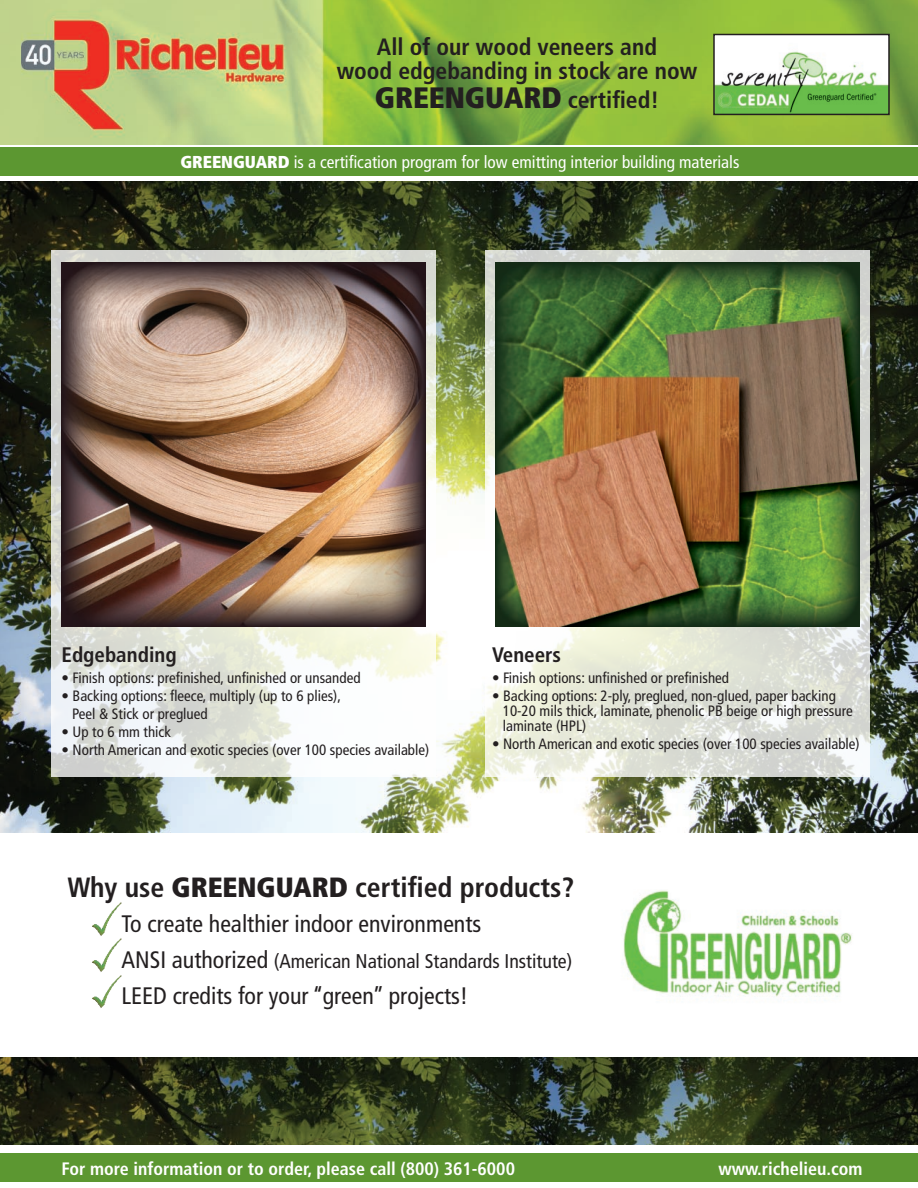
<style>
.page{position:relative;width:918px;height:1188px;background:#fff}
.page>*{position:absolute;margin:0;border:0;box-sizing:border-box;transform-origin:0 0}
.t1{font:900 condensed 29.55px "Frutiger";color:#231f20}
.t2{font:700 condensed 27.75px "Frutiger";color:#231f20}
.t3{font:condensed 23.85px "Frutiger";color:#231f20}
.t4{font:700 condensed 23.55px "Frutiger";color:#231f20}
.t5{font:700 condensed 21px "Frutiger";color:#231f20}
.t6{font:condensed 19.8px "Frutiger";color:#231f20}
.t7{font:700 condensed 18px "Frutiger";color:#fff}
.t8{font:condensed 17.25px "Frutiger";color:#fff}
.t9{font:condensed 15px/15px "Frutiger";color:#231f20}
.s1{font-weight:700;font-size:23.55px}
.s2{font-weight:900}
.s3{font-size:23.85px}
</style>
<div class="page">
<img style="left:0;top:1057px;width:918px;height:87px">
<div style="left:0;top:147px;width:918px;height:29px;background:#5c9731"></div>
<img style="left:0;top:182px;width:918px;height:650px">
<div style="left:0;top:1153px;width:918px;height:28px;background:#5c9731"></div>
<img style="left:92px;top:902px;width:30px;height:106px">
<img style="left:623px;top:890px;width:229px;height:107px">
<img style="left:0;top:0;width:918px;height:144px">
<img style="left:716px;top:37px;width:171px;height:75px">
<div style="left:713px;top:34px;width:177px;height:81px;border:2px solid #231f20"></div>
<svg style="left:52px;top:250px;width:384px;height:527px"></svg>
<svg style="left:485px;top:250px;width:384px;height:527px;background:#e1e4da"></svg>
<img style="left:61px;top:262px;width:364px;height:364px">
<img style="left:495px;top:262px;width:364px;height:364px">
<p class="t4" style="left:377px;top:33px;width:282px">All of our wood veneers and</p>
<p class="t4" style="left:337px;top:57px;width:362px">wood edgebanding in stock are now</p>
<p class="t1" style="left:375px;top:80px;width:286px">GREENGUARD <span class="s1">certified!</span></p>
<p class="t8" style="left:180px;top:152px;width:561px"><span class="s2">GREENGUARD</span> is a certification program for low emitting interior building materials</p>
<p class="t5" style="left:62px;top:643px;width:117px">Edgebanding</p>
<p class="t9" style="left:62px;top:671px;width:301px">• Finish options: prefinished, unfinished or unsanded</p>
<p class="t9" style="left:72px;top:687px;width:270px;line-height:18px;text-indent:-11px">• Backing options: fleece, multiply (up to 6 plies),<br>Peel &amp; Stick or preglued</p>
<p class="t9" style="left:62px;top:725px;width:111px">• Up to 6 mm thick</p>
<p class="t9" style="left:62px;top:743px;width:369px">• North American and exotic species (over 100 species available)</p>
<p class="t5" style="left:492px;top:643px;width:71px">Veneers</p>
<p class="t9" style="left:492px;top:671px;width:239px">• Finish options: unfinished or prefinished</p>
<p class="t9" style="left:503px;top:689px;width:351px;text-indent:-11px">• Backing options: 2-ply, preglued, non-glued, paper backing<br>10-20 mils thick, laminate, phenolic PB beige or high pressure laminate (HPL)</p>
<p class="t9" style="left:492px;top:737px;width:369px">• North American and exotic species (over 100 species available)</p>
<p class="t2" style="left:68px;top:870px;width:508px">Why use <span class="s2">GREENGUARD</span> certified products?</p>
<p class="t3" style="left:121px;top:910px;width:361px">To create healthier indoor environments</p>
<p class="t6" style="left:121px;top:950px;width:452px"><span class="s3">ANSI authorized</span> (American National Standards Institute)</p>
<p class="t3" style="left:121px;top:982px;width:348px">LEED credits for your ‘‘green’’ projects!</p>
<p class="t7" style="left:62px;top:1158px;width:455px">For more information or to order, please call (800) 361-6000</p>
<p class="t7" style="left:718px;top:1158px;width:146px">www.richelieu.com</p>
</div>
